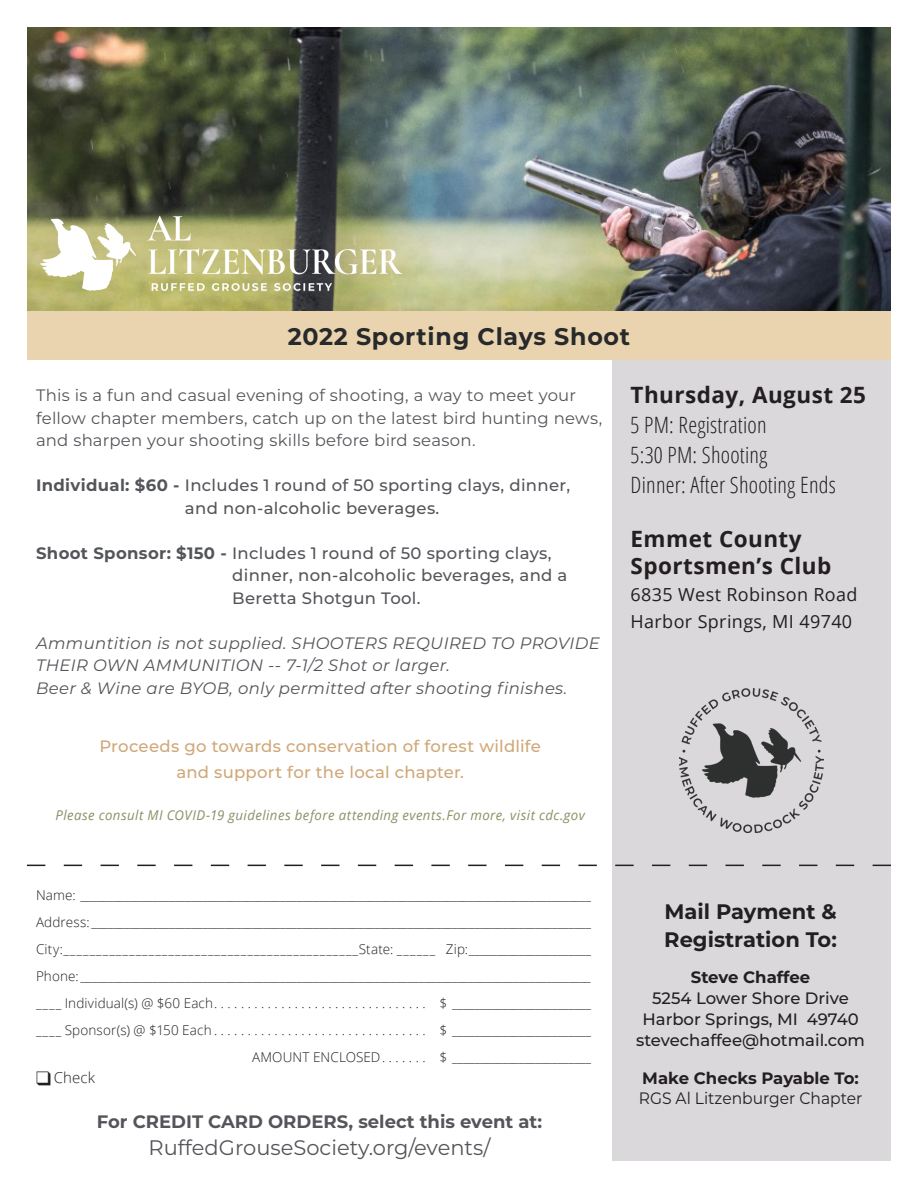
<style>
.page{position:relative;width:918px;height:1188px;background:#fff}
.page>*{position:absolute;margin:0;border:0;box-sizing:border-box;transform-origin:0 0}
.t1{font:700 24px "Montserrat";letter-spacing:.03em;color:#27292b}
.Open_Sans_Left{font:300 22.5px "Open Sans Condensed";letter-spacing:.01em;color:#231f20}
.t2{font:700 22.5px/27px "Open Sans";letter-spacing:.02em;color:#231f20}
.t3{font:21px "Montserrat";color:#54555a}
.t4{font:700 21px "Montserrat";color:#231f20}
.t5{font:18px "Open Sans";letter-spacing:.02em;color:#231f20}
.t6{font:700 18px "Montserrat";color:#54555a}
.t7{font:500 16.5px/22.5px "Montserrat";letter-spacing:.02em;color:#54555a}
.Body_Copy{font:16.5px/22.5px "Montserrat";letter-spacing:.01em;color:#54555a}
.t8{font:italic 16.5px/22.5px "Montserrat";letter-spacing:.02em;color:#54555a}
.Body_Copy-2{font:500 16.5px "Montserrat";letter-spacing:.015em;color:#cfa878}
.t9{font:500 16.5px "Montserrat";color:#231f20}
.t10{font:700 16.5px "Montserrat";color:#231f20}
.t11{font:16.5px "Montserrat";color:#231f20;scale:.94 1}
.Registration{font:300 15px "Open Sans";letter-spacing:.01em;color:#231f20}
.Registration-2{font:300 13.5px "Open Sans";letter-spacing:.01em;color:#231f20}
.Body_Copy-3{font:italic 13.5px "Open Sans";letter-spacing:.035em;color:#8e8f66}
.s1{font-weight:700}
</style>
<div class="page">
<div style="left:612px;top:358px;width:279px;height:803px;background:#dad8db"></div>
<img style="left:28px;top:27px;width:862px;height:284px">
<div style="left:27px;top:311px;width:864px;height:49px;background:#ead4af"></div>
<svg style="left:27px;top:865px;width:864px;height:1px"></svg>
<img style="left:680px;top:689px;width:143px;height:144px">
<img style="left:32px;top:194px;width:377px;height:115px">
<p class="t1" style="left:288px;top:319px;width:344px">2022 Sporting Clays Shoot</p>
<p class="Body_Copy" style="left:36px;top:384px;width:568px">This is a fun and casual evening of shooting, a way to meet your fellow chapter members, catch up on the latest bird hunting news, and sharpen your shooting skills before bird season.</p>
<p class="t7" style="left:185px;top:474px;width:387px;text-indent:-149px"><span class="s1">Individual: $60 -</span> Includes 1 round of 50 sporting clays, dinner, and non-alcoholic beverages.</p>
<p class="t7" style="left:232px;top:541px;width:337px;text-indent:-196px"><span class="s1">Shoot Sponsor: $150 -</span> Includes 1 round of 50 sporting clays, dinner, non-alcoholic beverages, and a<br>Beretta Shotgun Tool.</p>
<p class="t8" style="left:36px;top:631px;width:565px">Ammuntition is not supplied. SHOOTERS REQUIRED TO PROVIDE<br>THEIR OWN AMMUNITION -- 7-1/2 Shot or larger.</p>
<p class="t8" style="left:36px;top:676px;width:533px">Beer &amp; Wine are BYOB, only permitted after shooting finishes.</p>
<p class="Body_Copy-2" style="left:99px;top:735px;width:443px">Proceeds go towards conservation of forest wildlife</p>
<p class="Body_Copy-2" style="left:176px;top:761px;width:289px">and support for the local chapter.</p>
<p class="Body_Copy-3" style="left:56px;top:806px;width:531px">Please consult MI COVID-19 guidelines before attending events.For more, visit cdc.gov</p>
<p class="Registration-2" style="left:36px;top:886px;width:556px">Name: ____________________________________________________________________________________________</p>
<p class="Registration-2" style="left:36px;top:913px;width:556px">Address: __________________________________________________________________________________________</p>
<p class="Registration-2" style="left:36px;top:940px;width:556px">City:_____________________________________________State: ______ Zip:______________________</p>
<p class="Registration-2" style="left:36px;top:967px;width:556px">Phone: ____________________________________________________________________________________________</p>
<p class="Registration-2" style="left:36px;top:994px;width:556px">____ Individual(s) @ $60 Each . . . . . . . . . . . . . . . . . . . . . . . . . . . . . . . . $ _________________________</p>
<p class="Registration-2" style="left:36px;top:1021px;width:556px">____ Sponsor(s) @ $150 Each . . . . . . . . . . . . . . . . . . . . . . . . . . . . . . . . $ _________________________</p>
<p class="Registration-2" style="left:252px;top:1048px;width:340px">AMOUNT ENCLOSED . . . . . . . $ _________________________</p>
<p class="Registration" style="left:36px;top:1067px;width:61px">❑ Check</p>
<p class="t6" style="left:97px;top:1109px;width:447px">For CREDIT CARD ORDERS, select this event at:</p>
<p class="t3" style="left:149px;top:1133px;width:343px">RuffedGrouseSociety.org/events/</p>
<p class="t2" style="left:631px;top:380px;width:237px">Thursday, August 25</p>
<p class="Open_Sans_Left" style="left:631px;top:409px;width:138px">5 PM: Registration</p>
<p class="Open_Sans_Left" style="left:631px;top:439px;width:138px">5:30 PM: Shooting</p>
<p class="Open_Sans_Left" style="left:631px;top:469px;width:207px">Dinner: After Shooting Ends</p>
<p class="t2" style="left:631px;top:524px;width:202px">Emmet County<br>Sportsmen’s Club</p>
<p class="t5" style="left:631px;top:582px;width:229px">6835 West Robinson Road</p>
<p class="t5" style="left:631px;top:609px;width:223px">Harbor Springs, MI 49740</p>
<p class="t4" style="left:664px;top:896px;width:174px">Mail Payment &amp;</p>
<p class="t4" style="left:664px;top:925px;width:174px">Registration To:</p>
<p class="t10" style="left:691px;top:966px;width:121px">Steve Chaffee</p>
<p class="t9" style="left:652px;top:987px;width:198px">5254 Lower Shore Drive</p>
<p class="t9" style="left:642px;top:1008px;width:218px">Harbor Springs, MI 49740</p>
<p class="t9" style="left:636px;top:1029px;width:230px">stevechaffee@hotmail.com</p>
<p class="t10" style="left:642px;top:1066px;width:218px">Make Checks Payable To:</p>
<p class="t11" style="left:639px;top:1087px;width:239px">RGS Al Litzenburger Chapter</p>
</div>
